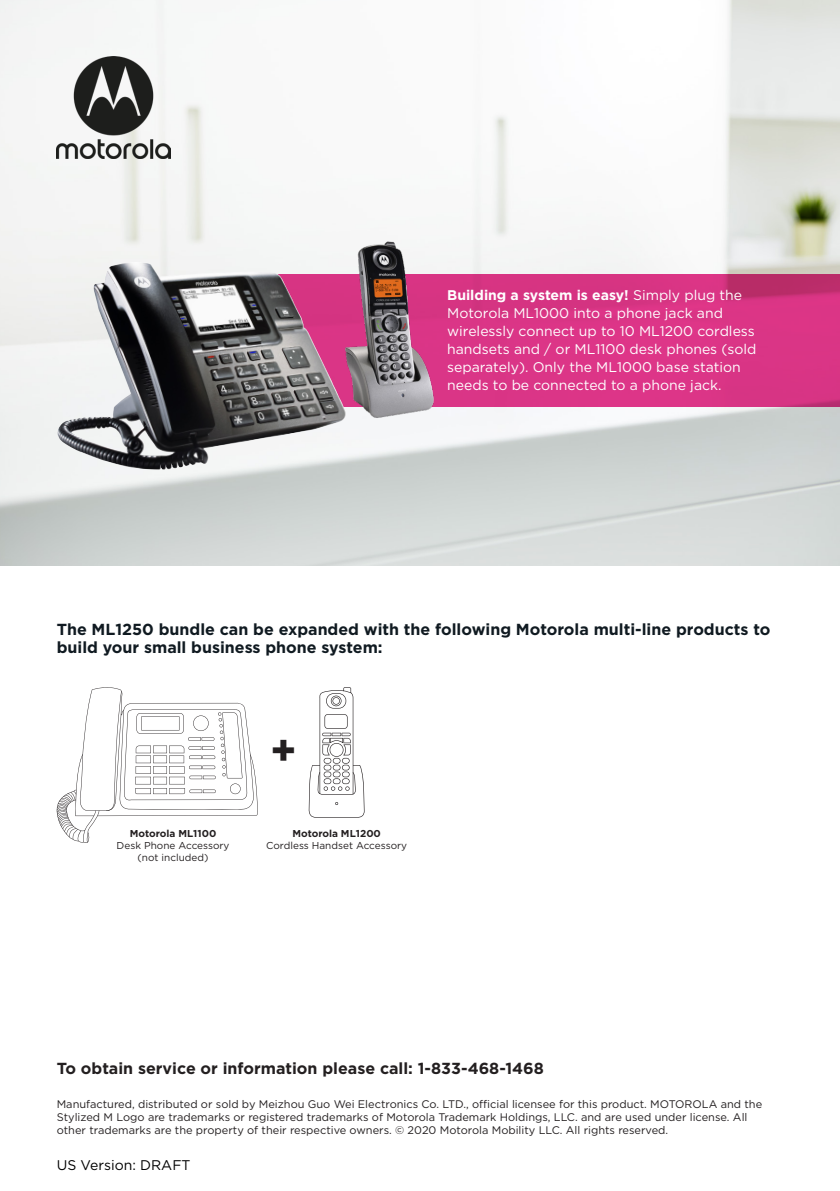
<style>
.page{position:relative;width:840px;height:1191px;background:#fff}
.page>*{position:absolute;margin:0;border:0;box-sizing:border-box;transform-origin:0 0}
.t1{font:700 41.8px "Gotham";color:#231f20}
.product_description{font:700 16px/18px "Gotham";color:#101a21}
.product_description-2{font:700 16px "Gotham";color:#231f20}
.product_description-3{font:14px/18px "Gotham";color:#fff}
.product_description-4{font:14px "Gotham";color:#000001}
.legal_WO{font:11px/13.2px "Gotham";color:#231f20}
.Table_p{font:10px "Gotham";color:#231f20}
.Table_p-2{font:700 10px "Gotham";color:#231f20}
.s1{font-weight:700}
</style>
<div class="page">
<img style="left:0;top:0;width:839px;height:565px">
<div style="left:278px;top:274px;width:561px;height:132px;background:#da3586"></div>
<img style="left:57px;top:264px;width:289px;height:206px">
<img style="left:282px;top:230px;width:204px;height:201px">
<svg style="left:56px;top:687px;width:202px;height:156px"></svg>
<svg style="left:308px;top:687px;width:56px;height:130px"></svg>
<img style="left:57px;top:57px;width:113px;height:102px">
<p class="product_description-3" style="left:447px;top:286px;width:310px"><span class="s1">Building a system is easy!</span> Simply plug the Motorola ML1000 into a phone jack and wirelessly connect up to 10 ML1200 cordless handsets and / or ML1100 desk phones (sold separately). Only the ML1000 base station needs to be connected to a phone jack.</p>
<p class="product_description" style="left:57px;top:620px;width:714px">The ML1250 bundle can be expanded with the following Motorola multi-line products to build your small business phone system:</p>
<p class="Table_p-2" style="left:130px;top:827px;width:88px">Motorola ML1100</p>
<p class="Table_p" style="left:116px;top:839px;width:114px">Desk Phone Accessory</p>
<p class="Table_p" style="left:137px;top:851px;width:72px">(not included)</p>
<p class="t1" style="left:270px;top:722px;width:28px">+</p>
<p class="Table_p-2" style="left:292px;top:827px;width:90px">Motorola ML1200</p>
<p class="Table_p" style="left:266px;top:839px;width:142px">Cordless Handset Accessory</p>
<p class="product_description-2" style="left:57px;top:1057px;width:488px">To obtain service or information please call: 1-833-468-1468</p>
<p class="legal_WO" style="left:57px;top:1097px;width:706px">Manufactured, distributed or sold by Meizhou Guo Wei Electronics Co. LTD., official licensee for this product. MOTOROLA and the<br>Stylized M Logo are trademarks or registered trademarks of Motorola Trademark Holdings, LLC. and are used under license. All other trademarks are the property of their respective owners. © 2020 Motorola Mobility LLC. All rights reserved.</p>
<p class="product_description-4" style="left:57px;top:1155px;width:135px">US Version: DRAFT</p>
</div>
